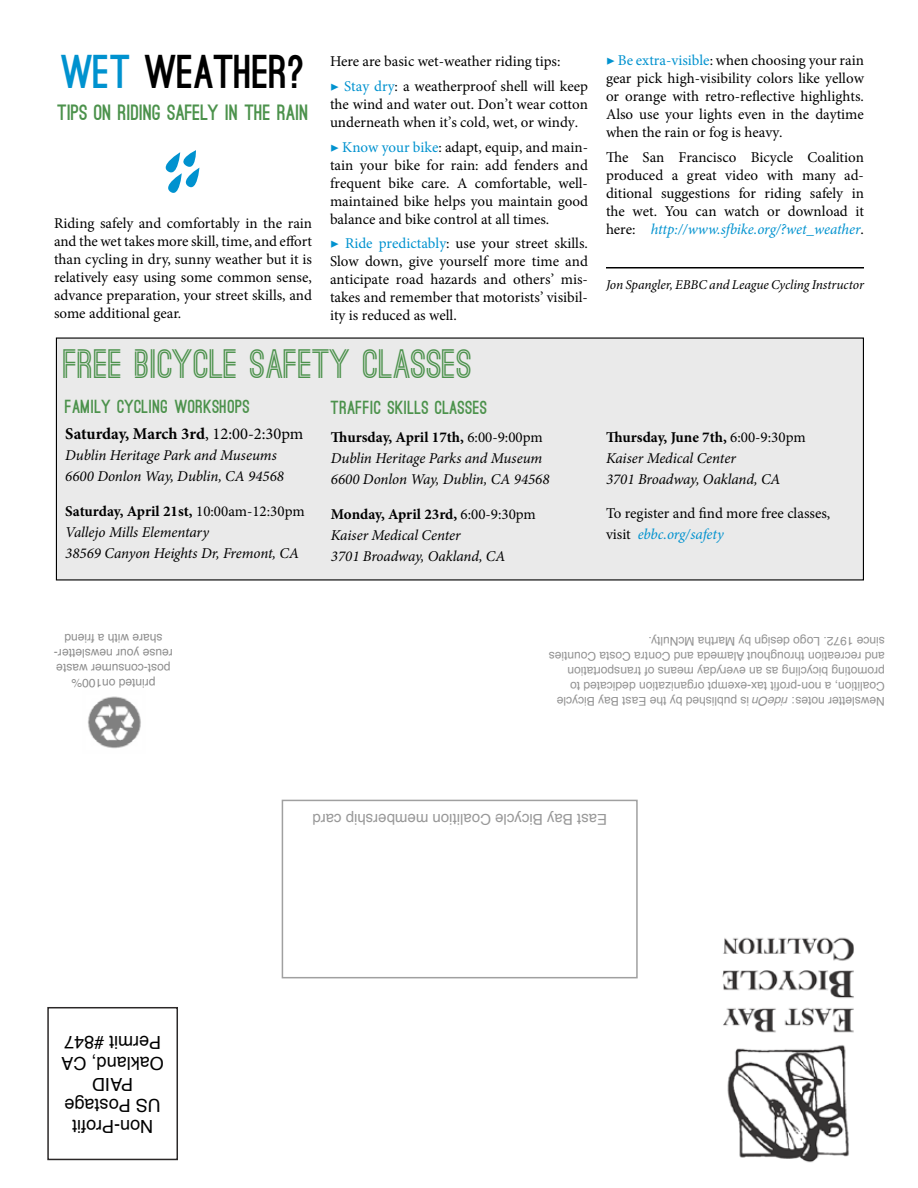
<style>
.page{position:relative;width:918px;height:1188px;background:#fff}
.page>*{position:absolute;margin:0;border:0;box-sizing:border-box;transform-origin:0 0}
.t1{font:900 45px "Ostrich Sans";color:#000}
.t2{font:700 39px "Ostrich Sans";color:#4c924c}
.t3{font:900 21px "Ostrich Sans";color:#4c924c}
.t4{font:18px/21px "Helvetica";color:#000;text-align:center}
.t5{font:900 18px "Ostrich Sans";letter-spacing:.025em;color:#4c924c}
.t6{font:700 16.5px "Minion Pro";color:#000}
.t7{font:15px/18px "Minion Pro";color:#000;text-align:justify}
.t8{font:italic 15px/21px "Minion Pro";letter-spacing:-.005em;color:#000}
.t9{font:15px "Helvetica";color:#989898}
.t10{font:italic 13.5px "Minion Pro";letter-spacing:-.01em;color:#000}
.t11{font:12px/15px "Helvetica";color:#929292}
.t12{font:12px/15px "Helvetica";color:#8d8d8d;text-align:center}
.s1{color:#0092cf}
.s2{font-weight:400}
.s3{font-weight:700;font-style:normal}
.s4{font-style:normal}
.s5{font-style:italic;color:#0092cf}
.s6{font-style:italic}
</style>
<div class="page">
<div style="left:56px;top:338px;width:808px;height:242px;background:#eaeaea"></div>
<svg style="left:165px;top:150px;width:34px;height:43px"></svg>
<img style="left:722px;top:937px;width:132px;height:226px">
<div style="left:47px;top:1007px;width:131px;height:153px;border:2px solid #2b2828"></div>
<div style="left:282px;top:800px;width:356px;height:178px;border:2px solid #a0a0a0"></div>
<img style="left:88px;top:696px;width:53px;height:53px">
<hr style="left:606px;top:267px;width:258px;height:2px;background:#000">
<h1 class="t1" style="left:61px;top:54px;width:245px"><span class="s1">WET</span> WEATHER?</h1>
<h3 class="t3" style="left:57px;top:104px;width:253px">TIPS ON RIDING SAFELY IN THE RAIN</h3>
<p class="t7" style="left:54px;top:214px;width:260px">Riding safely and comfortably in the rain and the wet takes more skill, time, and effort than cycling in dry, sunny weather but it is relatively easy using some common sense, advance preparation, your street skills, and some additional gear.</p>
<p class="t7" style="left:330px;top:49px;width:260px;line-height:24.8px">Here are basic wet-weather riding tips:<br><span class="s1">▶ Stay dry</span>: a weatherproof shell will keep</p>
<p class="t7" style="left:330px;top:95px;width:260px">the wind and water out. Don’t wear cotton underneath when it’s cold, wet, or windy.</p>
<p class="t7" style="left:330px;top:138px;width:260px"><span class="s1">▶ Know your bike</span>: adapt, equip, and main&shy;tain your bike for rain: add fenders and frequent bike care. A comfortable, well&shy;maintained bike helps you maintain good balance and bike control at all times.</p>
<p class="t7" style="left:330px;top:235px;width:260px"><span class="s1">▶ Ride predictably</span>: use your street skills.<br>Slow down, give yourself more time and anticipate road hazards and others’ mis&shy;takes and remember that motorists’ visibil&shy;ity is reduced as well.</p>
<h2 class="t2" style="left:63px;top:350px;width:410px">FREE BICYCLE SAFETY CLASSES</h2>
<p class="t5" style="left:65px;top:399px;width:186px">FAMILY CYCLING WORKSHOPS</p>
<p class="t6" style="left:65px;top:422px;width:240px">Saturday, March 3rd<span class="s2">, 12:00-2:30pm</span></p>
<p class="t8" style="left:65px;top:445px;width:220px">Dublin Heritage Park and Museums<br>6600 Donlon Way, Dublin, CA 94568</p>
<p class="t8" style="left:65px;top:500px;width:241px"><span class="s3">Saturday, April 21st,</span> <span class="s4">10:00am-12:30pm<br></span>Vallejo Mills Elementary<br>38569 Canyon Heights Dr, Fremont, CA</p>
<p class="t5" style="left:331px;top:401px;width:158px">TRAFFIC SKILLS CLASSES</p>
<p class="t8" style="left:331px;top:427px;width:220px"><span class="s3">Thursday, April 17th,</span> <span class="s4">6:00-9:00pm<br></span>Dublin Heritage Parks and Museum<br>6600 Donlon Way, Dublin, CA 94568</p>
<p class="t8" style="left:331px;top:503px;width:206px"><span class="s3">Monday, April 23rd,</span> <span class="s4">6:00-9:30pm<br></span>Kaiser Medical Center<br>3701 Broadway, Oakland, CA</p>
<p class="t7" style="left:606px;top:51px;width:260px"><span class="s1">▶ Be extra-visible</span>: when choosing your rain gear pick high-visibility colors like yellow or orange with retro-reflective highlights.<br>Also use your lights even in the daytime when the rain or fog is heavy.</p>
<p class="t7" style="left:606px;top:148px;width:260px">The San Francisco Bicycle Coalition produced a great video with many ad&shy;ditional suggestions for riding safely in the wet. You can watch or download it here: <span class="s5">http://www.sfbike.org/?wet_weather</span>.</p>
<p class="t10" style="left:606px;top:276px;width:259px">Jon Spangler, EBBC and League Cycling Instructor</p>
<p class="t8" style="left:606px;top:426px;width:201px"><span class="s3">Thursday, June 7th,</span> <span class="s4">6:00-9:30pm<br></span>Kaiser Medical Center<br>3701 Broadway, Oakland, CA</p>
<p class="t7" style="left:606px;top:503px;width:226px;line-height:21px">To register and find more free classes, visit <span class="s5">ebbc.org/safety</span></p>
<p class="t12" style="left:173px;top:690px;width:120px;rotate:-180deg">printed on100% post-consumer waste reuse your newsletter&shy;share with a friend</p>
<p class="t4" style="left:164px;top:1137px;width:104px;rotate:-180deg">Non-Profit<br>US Postage<br>PAID<br>Oakland, CA<br>Permit #847</p>
<p class="t11" style="left:885px;top:708px;width:338px;rotate:-180deg">Newsletter notes: <span class="s6">rideOn</span> is published by the East Bay Bicycle Coalition, a non-profit tax-exempt organization dedicated to promoting bicycling as an everyday means of transportation and recreation throughout Alameda and Contra Costa Counties since 1972. Logo design by Martha McNulty.</p>
<p class="t9" style="left:607px;top:831px;width:296px;rotate:-180deg">East Bay Bicycle Coalition membership card</p>
</div>
